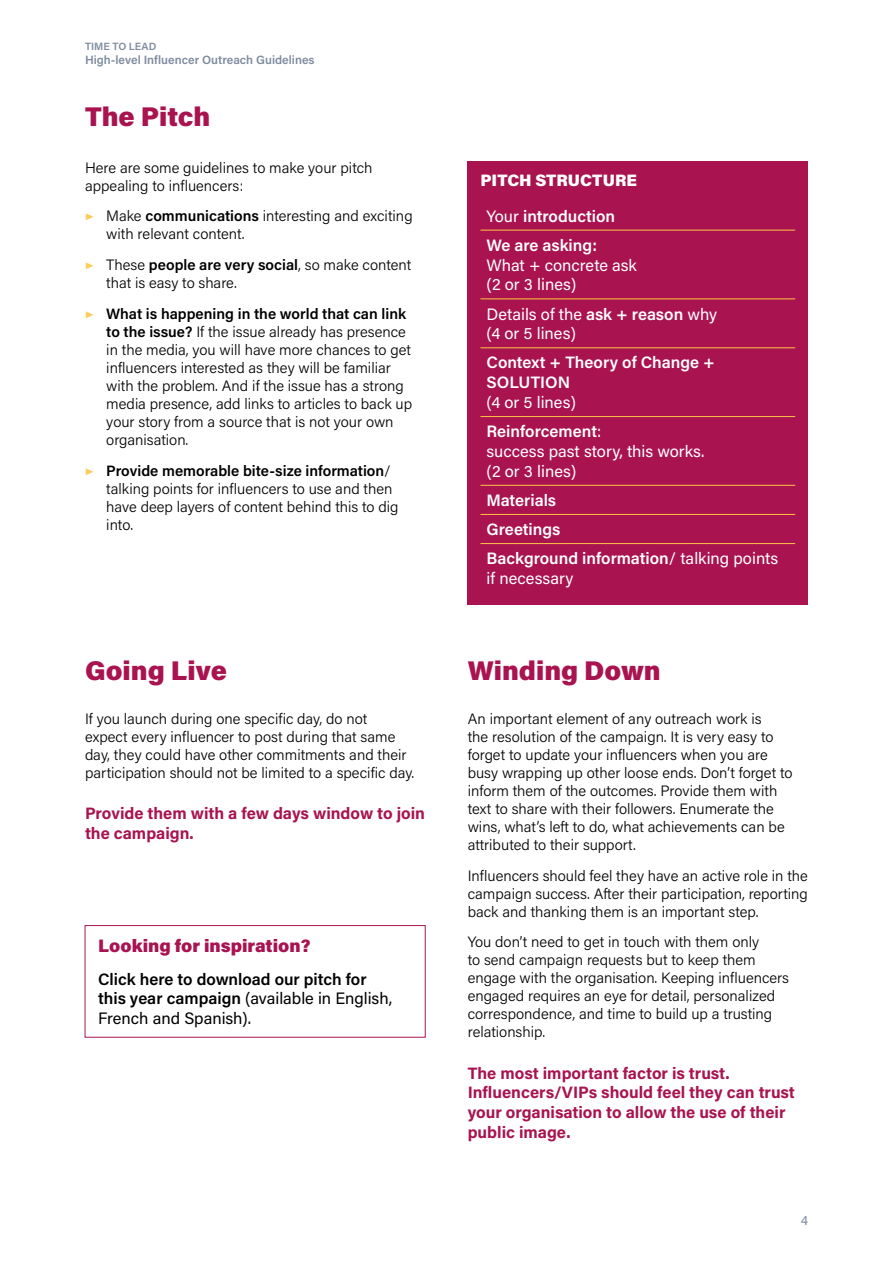
<style>
.page{position:relative;width:893px;height:1263px;background:#fff}
.page>*{position:absolute;margin:0;border:0;box-sizing:border-box;transform-origin:0 0}
.TIT_1_1{font:900 27px "Acumin Pro";color:#a81350}
.TIT_04{font:900 18px "Acumin Pro";color:#a81350}
.TXT{font:16.5px/19.8px "Acumin Pro";color:#fff}
.TIT_04-2{font:700 16.5px/19.8px "Acumin Pro";color:#a81350}
.TIT_04-3{font:600 16.5px/19.8px "Acumin Pro";color:#000}
.TXT-2{font:600 16.5px/19.8px "Acumin Pro";color:#fff}
.TIT_03{font:900 16.5px "Acumin Pro";color:#fff}
.TXT-3{font:300 15px/18px "Acumin Pro";color:#000}
.t1{font:13.5px "Acumin Pro";color:#7e8ba0}
.t2{font:600 12px "Acumin Pro";color:#7e8ba0}
.t3{font:600 10.5px "Acumin Pro";color:#7e8ba0}
.s1{font-family:"Acumin Pro Cond";color:#fdcc58}
.s2{font-weight:600}
.s3{font-weight:400}
</style>
<div class="page">
<div style="left:468px;top:162px;width:340px;height:443px;background:#a81350"></div>
<hr style="left:480px;top:230px;width:315px;height:1px;background:#fdc646">
<hr style="left:480px;top:298px;width:315px;height:1px;background:#fdc646">
<hr style="left:480px;top:347px;width:315px;height:1px;background:#fdc646">
<hr style="left:480px;top:416px;width:315px;height:1px;background:#fdc646">
<hr style="left:480px;top:485px;width:315px;height:1px;background:#fdc646">
<hr style="left:480px;top:514px;width:315px;height:1px;background:#fdc646">
<hr style="left:480px;top:543px;width:315px;height:1px;background:#fdc646">
<div style="left:85px;top:925px;width:341px;height:112px;border:1px solid #a81350"></div>
<p class="t3" style="left:85px;top:39px;width:73px">TIME TO LEAD</p>
<p class="t2" style="left:85px;top:52px;width:231px">High-level Influencer Outreach Guidelines</p>
<p class="TIT_1_1" style="left:85px;top:98px;width:127px">The Pitch</p>
<p class="TXT-3" style="left:85px;top:158px;width:289px">Here are some guidelines to make your pitch appealing to influencers:</p>
<p class="TXT-3" style="left:106px;top:207px;width:308px;text-indent:-21px"><span class="s1">▶</span> Make <span class="s2">communications</span> interesting and exciting with relevant content.</p>
<p class="TXT-3" style="left:106px;top:255px;width:306px;text-indent:-21px"><span class="s1">▶</span> These <span class="s2">people are very social</span>, so make content that is easy to share.</p>
<p class="TXT-3" style="left:106px;top:304px;width:307px;text-indent:-21px"><span class="s1">▶</span> <span class="s2">What is happening in the world that can link to the issue?</span> If the issue already has presence in the media, you will have more chances to get influencers interested as they will be familiar with the problem. And if the issue has a strong media presence, add links to articles to back up your story from a source that is not your own organisation.</p>
<p class="TXT-3" style="left:106px;top:461px;width:294px;text-indent:-21px"><span class="s1">▶</span> <span class="s2">Provide memorable bite-size information</span>/ talking points for influencers to use and then have deep layers of content behind this to dig into.</p>
<p class="TIT_1_1" style="left:85px;top:652px;width:144px">Going Live</p>
<p class="TXT-3" style="left:85px;top:709px;width:331px">If you launch during one specific day, do not<br>expect every influencer to post during that same day, they could have other commitments and their participation should not be limited to a specific day.</p>
<p class="TIT_04-2" style="left:85px;top:802px;width:341px">Provide them with a few days window to join the campaign.</p>
<p class="TIT_04" style="left:98px;top:933px;width:214px">Looking for inspiration?</p>
<p class="TIT_04-3" style="left:98px;top:968px;width:295px">Click here to download our pitch for this year campaign <span class="s3">(available in English,<br>French and Spanish).</span></p>
<p class="TIT_03" style="left:480px;top:169px;width:158px">PITCH STRUCTURE</p>
<p class="TXT-2" style="left:486px;top:205px;width:130px"><span class="s3">Your</span> introduction</p>
<p class="TXT" style="left:486px;top:234px;width:152px"><span class="s2">We are asking:<br></span>What + concrete ask (2 or 3 lines)</p>
<p class="TXT" style="left:486px;top:303px;width:232px">Details of the <span class="s2">ask + reason</span> why (4 or 5 lines)</p>
<p class="TXT-2" style="left:486px;top:352px;width:230px">Context + Theory of Change +<br>SOLUTION<br><span class="s3">(4 or 5 lines)</span></p>
<p class="TXT" style="left:486px;top:421px;width:220px"><span class="s2">Reinforcement</span>:<br>success past story, this works. (2 or 3 lines)</p>
<p class="TXT-2" style="left:486px;top:489px;width:71px">Materials</p>
<p class="TXT-2" style="left:486px;top:519px;width:75px">Greetings</p>
<p class="TXT" style="left:486px;top:548px;width:293px"><span class="s2">Background information</span>/ talking points if necessary</p>
<p class="TIT_1_1" style="left:468px;top:652px;width:194px">Winding Down</p>
<p class="TXT-3" style="left:468px;top:709px;width:326px">An important element of any outreach work is<br>the resolution of the campaign. It is very easy to forget to update your influencers when you are busy wrapping up other loose ends. Don’t forget to inform them of the outcomes. Provide them with text to share with their followers. Enumerate the wins, what’s left to do, what achievements can be attributed to their support.</p>
<p class="TXT-3" style="left:468px;top:866px;width:342px;text-align:justify">Influencers should feel they have an active role in the campaign success. After their participation, reporting back and thanking them is an important step.</p>
<p class="TXT-3" style="left:468px;top:933px;width:323px">You don’t need to get in touch with them only<br>to send campaign requests but to keep them engage with the organisation. Keeping influencers engaged requires an eye for detail, personalized correspondence, and time to build up a trusting relationship.</p>
<p class="TIT_04-2" style="left:468px;top:1062px;width:329px">The most important factor is trust.<br>Influencers/VIPs should feel they can trust your organisation to allow the use of their public image.</p>
<p class="t1" style="left:801px;top:1211px;width:9px">4</p>
</div>
